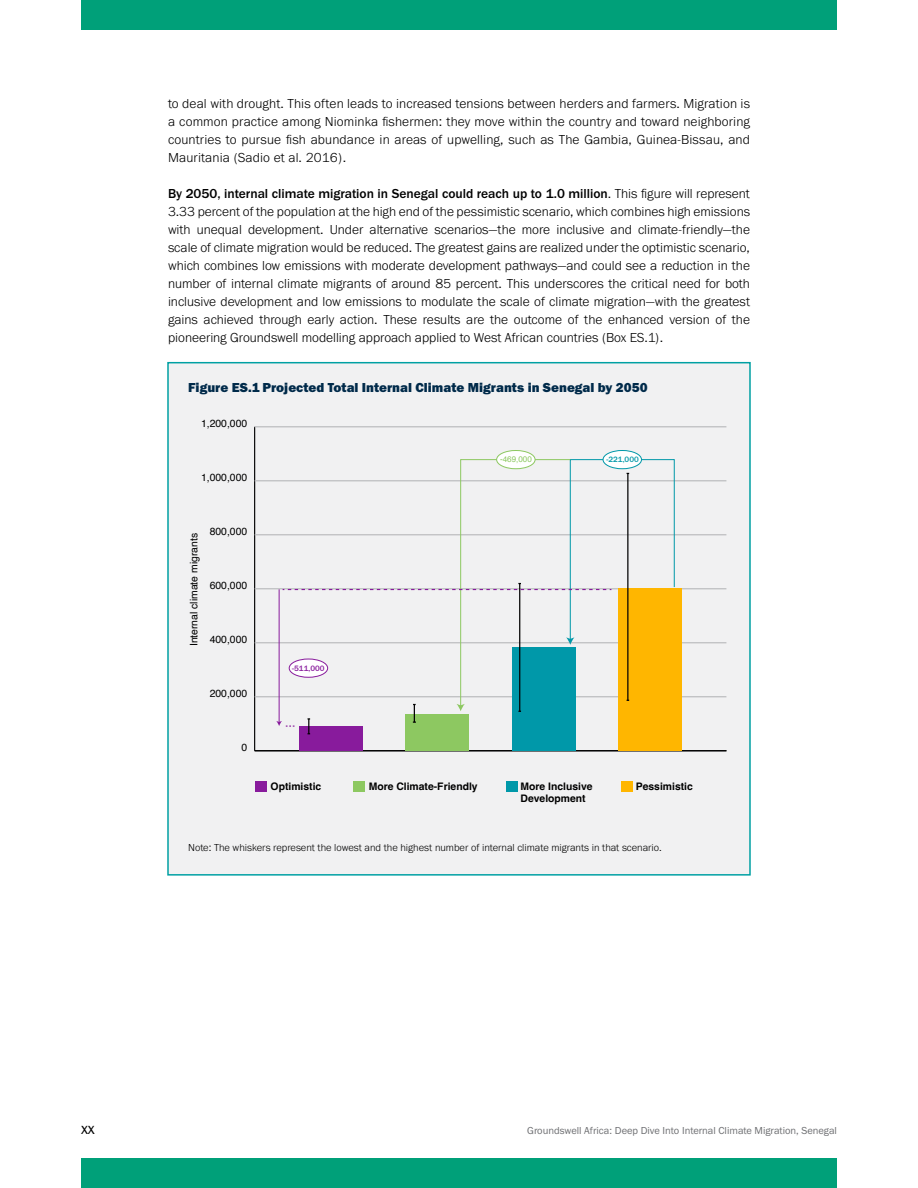
<style>
.page{position:relative;width:918px;height:1188px;background:#fff}
.page>*{position:absolute;margin:0;border:0;box-sizing:border-box;transform-origin:0 0}
.t1{font:16.5px "Franklin Gothic URW Boo";color:#000}
.Main_body{font:300 13.5px/18px "Franklin Gothic URW";color:#000;text-align:justify}
.Main_body_bold_first{font:300 13.5px/18px "Franklin Gothic URW";letter-spacing:.01em;color:#000;text-align:justify}
.Figure_Title{font:13.5px "Franklin Gothic URW Hea";color:#002a4a}
.Notes{font:300 10.5px "Franklin Gothic URW";color:#000}
.t2{font:10.5px "Franklin Gothic URW Boo";color:#6d6e71}
.t3{font:10.35px "Helvetica";color:#000}
.t4{font:700 10.35px/12.5px "Helvetica";color:#000}
.t5{font:500 8.1px "Franklin Gothic URW";color:#881b9c}
.t6{font:8.1px "Helvetica";color:#8dc861}
.t7{font:500 8.1px "Franklin Gothic URW";color:#0098a9}
.s1{font-weight:500}
</style>
<div class="page">
<div style="left:167px;top:362px;width:584px;height:514px;background:#f1f1f2;border:2px solid #00a0a3"></div>
<hr style="left:254px;top:427px;width:1px;height:324px;background:#000">
<hr style="left:255px;top:750px;width:471px;height:1px;background:#000">
<hr style="left:255px;top:696px;width:471px;height:1px;background:#bcbdbf">
<hr style="left:255px;top:642px;width:471px;height:1px;background:#bcbdbf">
<hr style="left:255px;top:588px;width:471px;height:1px;background:#bcbdbf">
<hr style="left:255px;top:534px;width:471px;height:1px;background:#bcbdbf">
<hr style="left:255px;top:480px;width:471px;height:1px;background:#bcbdbf">
<hr style="left:255px;top:426px;width:471px;height:1px;background:#bcbdbf">
<div style="left:618px;top:588px;width:64px;height:163px;background:#ffb600"></div>
<div style="left:512px;top:648px;width:63px;height:103px;background:#0098a9"></div>
<div style="left:406px;top:715px;width:63px;height:36px;background:#8dc861"></div>
<div style="left:299px;top:726px;width:64px;height:25px;background:#881b9c"></div>
<svg style="left:276px;top:459px;width:399px;height:275px"></svg>
<div style="left:497px;top:450px;width:38px;height:19px;background:#fff;border-radius:50%"></div>
<div style="left:496px;top:450px;width:40px;height:19px;border:1px solid #8dc861;border-radius:50%"></div>
<div style="left:603px;top:450px;width:39px;height:19px;background:#fff;border-radius:50%"></div>
<div style="left:603px;top:450px;width:39px;height:19px;border:1px solid #0098a9;border-radius:50%"></div>
<div style="left:621px;top:781px;width:12px;height:10px;background:#ffb600"></div>
<div style="left:506px;top:781px;width:11px;height:10px;background:#0098a9"></div>
<div style="left:354px;top:781px;width:11px;height:10px;background:#8dc861"></div>
<div style="left:255px;top:781px;width:12px;height:10px;background:#881b9c"></div>
<div style="left:81px;top:0;width:756px;height:30px;background:#00a079"></div>
<div style="left:81px;top:1158px;width:756px;height:30px;background:#00a079"></div>
<p class="Main_body_bold_first" style="left:168px;top:94px;width:584px">to deal with drought. This often leads to increased tensions between herders and farmers. Migration is a common practice among Niominka fishermen: they move within the country and toward neighboring countries to pursue fish abundance in areas of upwelling, such as The Gambia, Guinea-Bissau, and Mauritania (Sadio et al. 2016).</p>
<p class="Main_body" style="left:168px;top:184px;width:584px"><span class="s1">By 2050, internal climate migration in Senegal could reach up to 1.0 million</span>. This figure will represent 3.33 percent of the population at the high end of the pessimistic scenario, which combines high emissions with unequal development. Under alternative scenarios—the more inclusive and climate-friendly—the scale of climate migration would be reduced. The greatest gains are realized under the optimistic scenario, which combines low emissions with moderate development pathways—and could see a reduction in the number of internal climate migrants of around 85 percent. This underscores the critical need for both inclusive development and low emissions to modulate the scale of climate migration—with the greatest gains achieved through early action. These results are the outcome of the enhanced version of the pioneering Groundswell modelling approach applied to West African countries (Box ES.1).</p>
<p class="Figure_Title" style="left:188px;top:379px;width:461px">Figure ES.1 Projected Total Internal Climate Migrants in Senegal by 2050</p>
<p class="t3" style="left:201px;top:415px;width:48px">1,200,000</p>
<p class="t3" style="left:201px;top:469px;width:48px">1,000,000</p>
<p class="t3" style="left:186px;top:646px;width:115px;rotate:-90deg">Internal climate migrants</p>
<p class="t3" style="left:210px;top:523px;width:39px">800,000</p>
<p class="t3" style="left:210px;top:577px;width:39px">600,000</p>
<p class="t3" style="left:210px;top:631px;width:39px">400,000</p>
<p class="t3" style="left:210px;top:685px;width:39px">200,000</p>
<p class="t3" style="left:242px;top:739px;width:7px">0</p>
<p class="t5" style="left:292px;top:664px;width:34px">-511,000</p>
<p class="t6" style="left:500px;top:453px;width:33px">-469,000</p>
<p class="t7" style="left:606px;top:454px;width:34px">-221,000</p>
<p class="t4" style="left:271px;top:781px;width:52px">Optimistic</p>
<p class="t4" style="left:369px;top:781px;width:111px">More Climate-Friendly</p>
<p class="t4" style="left:521px;top:781px;width:74px">More Inclusive<br>Development</p>
<p class="t4" style="left:636px;top:781px;width:59px">Pessimistic</p>
<p class="Notes" style="left:188px;top:841px;width:475px">Note: The whiskers represent the lowest and the highest number of internal climate migrants in that scenario.</p>
<p class="t1" style="left:81px;top:1118px;width:15px">xx</p>
<p class="t2" style="left:527px;top:1124px;width:311px">Groundswell Africa: Deep Dive Into Internal Climate Migration, Senegal</p>
</div>
